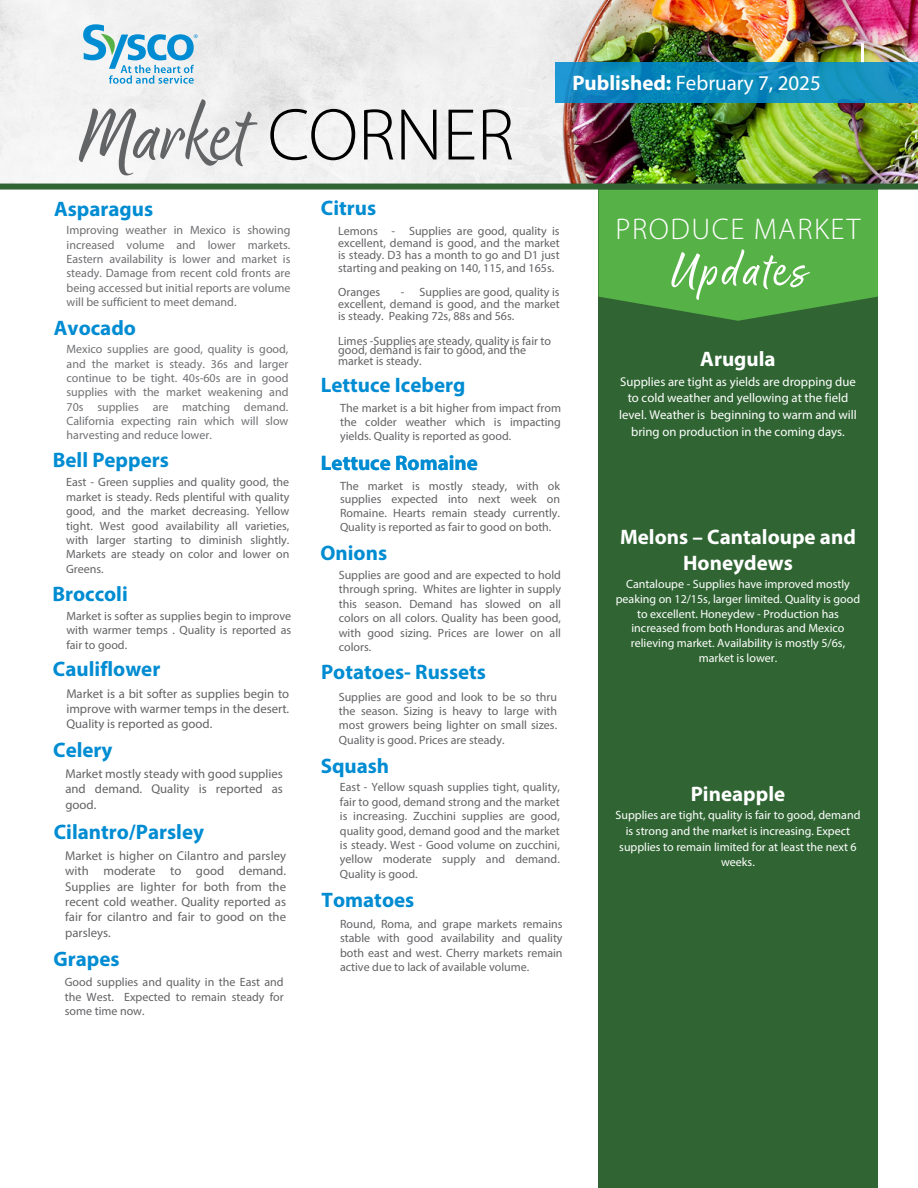
<style>
.page{position:relative;width:918px;height:1188px;background:#fff}
.page>*{position:absolute;margin:0;border:0;box-sizing:border-box;transform-origin:0 0}
.t1{font:86.25px "Good Karma Smooth";color:#636466}
.t2{font:54px "Good Karma Smooth";letter-spacing:.05em;color:#fff}
.t3{font:300 30px "Myriad Pro";letter-spacing:.05em;color:#fff}
.t4{font:700 21px "Myriad Pro";color:#008cd2}
.t5{font:700 21px/26.2px "Myriad Pro";color:#fff;text-align:center}
.t6{font:21px "Myriad Pro";color:#fff}
.t7{font:12.75px/15.3px "Myriad Pro";color:#636366;text-align:justify}
.t8{font:12.75px/16.6px "Myriad Pro";color:#fff;text-align:center}
.t9{font:12px/14.4px "Myriad Pro";color:#636366;text-align:justify}
.t10{font:12px/14.9px "Myriad Pro";color:#fff;text-align:center}
.t11{font:12px/14.2px "Myriad Pro";color:#707174;text-align:justify}
.t12{font:12px/14.4px "Myriad Pro";color:#6d6e71;text-align:justify}
.s1{font-family:"Myriad Pro";font-weight:300;font-size:73.8px;color:#000}
.s2{font-weight:700}
</style>
<div class="page">
<img style="left:0;top:0;width:918px;height:184px">
<div style="left:598px;top:190px;width:280px;height:998px;background:#306533"></div>
<svg style="left:598px;top:190px;width:280px;height:131px;background:#52a944"></svg>
<svg style="left:83px;top:24px;width:115px;height:60px"></svg>
<svg style="left:555px;top:62px;width:363px;height:41px;background:#0f8abe"></svg>
<hr style="left:861px;top:43px;width:3px;height:19px;background:#fff">
<div style="left:0;top:184px;width:918px;height:6px;background:#306533"></div>
<h1 class="t1" style="left:80px;top:85px;width:436px">Market <span class="s1">CORNER</span></h1>
<h3 class="t4" style="left:54px;top:196px;width:101px">Asparagus</h3>
<p class="t12" style="left:67px;top:223px;width:225px">Improving weather in Mexico is showing increased volume and lower markets.<br>Eastern availability is lower and market is steady. Damage from recent cold fronts are being accessed but initial reports are volume will be sufficient to meet demand.</p>
<h3 class="t4" style="left:54px;top:314px;width:84px">Avocado</h3>
<p class="t11" style="left:67px;top:342px;width:223px">Mexico supplies are good, quality is good, and the market is steady. 36s and larger continue to be tight. 40s-60s are in good supplies with the market weakening and 70s supplies are matching demand.<br>California expecting rain which will slow harvesting and reduce lower.</p>
<h3 class="t4" style="left:53px;top:447px;width:118px">Bell Peppers</h3>
<p class="t9" style="left:66px;top:475px;width:225px">East - Green supplies and quality good, the market is steady. Reds plentiful with quality good, and the market decreasing. Yellow tight. West good availability all varieties, with larger starting to diminish slightly.<br>Markets are steady on color and lower on Greens.</p>
<h3 class="t4" style="left:52px;top:580px;width:77px">Broccoli</h3>
<p class="t9" style="left:66px;top:608px;width:226px">Market is softer as supplies begin to improve with warmer temps . Quality is reported as fair to good.</p>
<p class="t7" style="left:66px;top:686px;width:224px">Market is a bit softer as supplies begin to improve with warmer temps in the desert.<br>Quality is reported as good.</p>
<p class="t7" style="left:65px;top:766px;width:219px">Market mostly steady with good supplies and demand. Quality is reported as good.</p>
<h3 class="t4" style="left:54px;top:818px;width:152px">Cilantro/Parsley</h3>
<h3 class="t4" style="left:53px;top:656px;width:109px">Cauliflower</h3>
<h3 class="t4" style="left:53px;top:736px;width:61px">Celery</h3>
<p class="t7" style="left:65px;top:848px;width:222px">Market is higher on Cilantro and parsley with moderate to good demand.<br>Supplies are lighter for both from the recent cold weather. Quality reported as fair for cilantro and fair to good on the parsleys.</p>
<p class="t9" style="left:65px;top:975px;width:220px">Good supplies and quality in the East and the West. Expected to remain steady for some time now.</p>
<h3 class="t4" style="left:54px;top:945px;width:68px">Grapes</h3>
<h3 class="t4" style="left:321px;top:195px;width:57px">Citrus</h3>
<p class="t9" style="left:338px;top:225px;width:223px;line-height:12.1px">Lemons - Supplies are good, quality is excellent, demand is good, and the market is steady. D3 has a month to go and D1 just starting and peaking on 140, 115, and 165s.</p>
<p class="t9" style="left:338px;top:285px;width:44px">Oranges</p>
<p class="t9" style="left:338px;top:286px;width:223px;line-height:11.7px;text-indent:63px">- Supplies are good, quality is excellent, demand is good, and the market is steady. Peaking 72s, 88s and 56s.</p>
<p class="t9" style="left:338px;top:335px;width:215px;line-height:10.1px;text-align:left">Limes -Supplies are steady, quality is fair to good, demand is fair to good, and the market is steady.</p>
<h3 class="t4" style="left:321px;top:372px;width:146px">Lettuce Iceberg</h3>
<p class="t9" style="left:340px;top:400px;width:222px">The market is a bit higher from impact from the colder weather which is impacting yields. Quality is reported as good.</p>
<h3 class="t4" style="left:321px;top:449px;width:159px">Lettuce Romaine</h3>
<p class="t9" style="left:340px;top:479px;width:222px;line-height:13.6px">The market is mostly steady, with ok supplies expected into next week on Romaine. Hearts remain steady currently.<br>Quality is reported as fair to good on both.</p>
<h3 class="t4" style="left:321px;top:539px;width:68px">Onions</h3>
<p class="t9" style="left:339px;top:568px;width:224px">Supplies are good and are expected to hold through spring. Whites are lighter in supply this season. Demand has slowed on all colors on all colors. Quality has been good, with good sizing. Prices are lower on all colors.</p>
<h3 class="t4" style="left:321px;top:659px;width:166px">Potatoes- Russets</h3>
<p class="t9" style="left:339px;top:689px;width:220px">Supplies are good and look to be so thru the season. Sizing is heavy to large with most growers being lighter on small sizes.<br>Quality is good. Prices are steady.</p>
<h3 class="t4" style="left:321px;top:752px;width:70px">Squash</h3>
<p class="t9" style="left:340px;top:780px;width:221px">East - Yellow squash supplies tight, quality, fair to good, demand strong and the market is increasing. Zucchini supplies are good, quality good, demand good and the market is steady. West - Good volume on zucchini, yellow moderate supply and demand.<br>Quality is good.</p>
<h3 class="t4" style="left:322px;top:886px;width:94px">Tomatoes</h3>
<p class="t9" style="left:340px;top:916px;width:224px">Round, Roma, and grape markets remains stable with good availability and quality both east and west. Cherry markets remain active due to lack of available volume.</p>
<h3 class="t6" style="left:572px;top:70px;width:250px"><span class="s2">Published:</span> February 7, 2025</h3>
<h3 class="t3" style="left:615px;top:211px;width:247px">PRODUCE MARKET</h3>
<h2 class="t2" style="left:670px;top:239px;width:137px">Updates</h2>
<h3 class="t5" style="left:700px;top:345px;width:77px">Arugula</h3>
<p class="t8" style="left:619px;top:373px;width:239px">Supplies are tight as yields are dropping due to cold weather and yellowing at the field level. Weather is beginning to warm and will bring on production in the coming days.</p>
<h3 class="t5" style="left:620px;top:523px;width:237px">Melons – Cantaloupe and<br>Honeydews</h3>
<p class="t10" style="left:616px;top:576px;width:246px">Cantaloupe - Supplies have improved mostly peaking on 12/15s, larger limited. Quality is good to excellent. Honeydew - Production has increased from both Honduras and Mexico relieving market. Availability is mostly 5/6s, market is lower.</p>
<h3 class="t5" style="left:691px;top:780px;width:96px">Pineapple</h3>
<p class="t10" style="left:616px;top:807px;width:246px;line-height:15.6px">Supplies are tight, quality is fair to good, demand is strong and the market is increasing. Expect supplies to remain limited for at least the next 6 weeks.</p>
</div>
